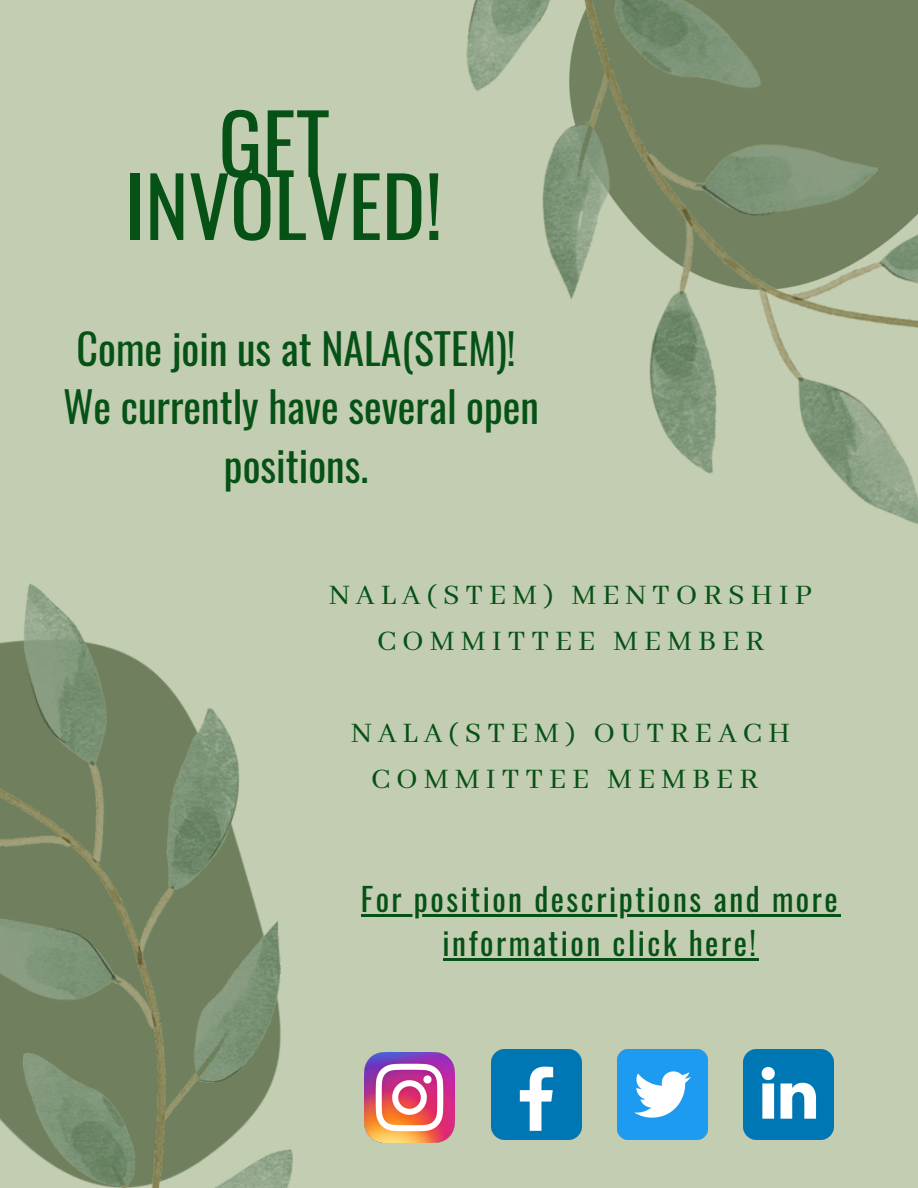
<style>
.page{position:relative;width:918px;height:1188px;background:#c3cdb2}
.page>*{position:absolute;margin:0;border:0;box-sizing:border-box;transform-origin:0 0}
.t1{font:82.2px/63px "Oswald";color:#065216;text-align:center}
.t2{font:42px/58.5px "Oswald";color:#065216;text-align:center}
.t3{font:31.5px/46.2px "Abhaya Libre";letter-spacing:.19em;color:#065216;text-align:center}
.t4{font:31.5px/43.8px "Oswald";letter-spacing:.08em;color:#065216;text-align:center}
</style>
<div class="page">
<img style="left:466px;top:0;width:452px;height:524px">
<img style="left:0;top:583px;width:293px;height:605px">
<img style="left:365px;top:1053px;width:90px;height:90px">
<img style="left:491px;top:1050px;width:90px;height:90px">
<img style="left:617px;top:1050px;width:90px;height:90px">
<img style="left:744px;top:1050px;width:90px;height:90px">
<hr style="left:361px;top:914px;width:479px;height:3px;background:#065216">
<hr style="left:443px;top:958px;width:316px;height:2px;background:#065216">
<h1 class="t1" style="left:125px;top:108px;width:319px">GET<br>INVOLVED!</h1>
<h2 class="t2" style="left:63px;top:317px;width:477px">Come join us at NALA(STEM)!<br>We currently have several open positions.</h2>
<p class="t3" style="left:329px;top:573px;width:484px">NALA(STEM) MENTORSHIP<br>COMMITTEE MEMBER</p>
<p class="t3" style="left:351px;top:711px;width:440px">NALA(STEM) OUTREACH<br>COMMITTEE MEMBER</p>
<p class="t4" style="left:361px;top:876px;width:478px">For position descriptions and more information click here!</p>
</div>
